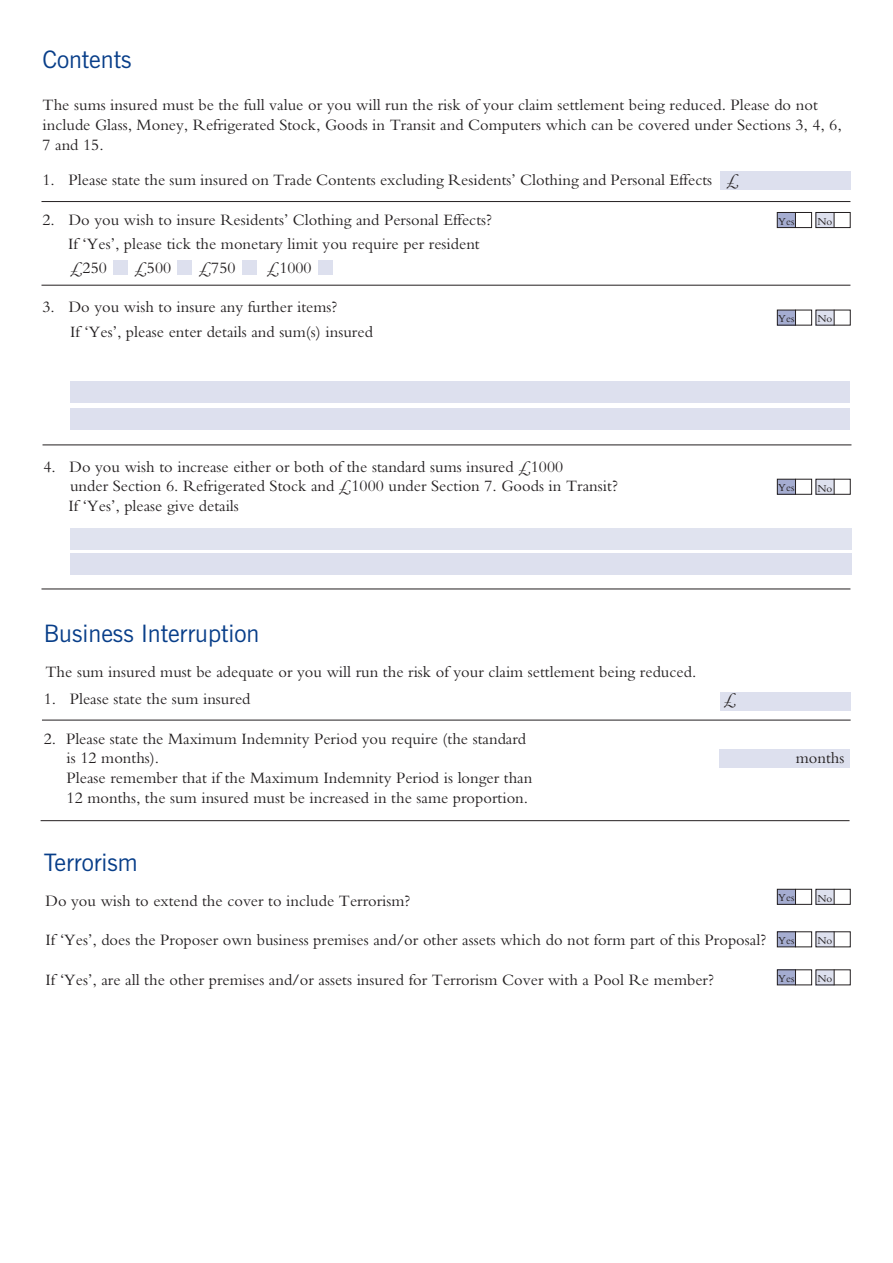
<style>
.page{position:relative;width:893px;height:1263px;background:#fff}
.page>*{position:absolute;margin:0;border:0;box-sizing:border-box;transform-origin:0 0}
.t1{font:24px "News Gothic BT";color:#083e89}
.t2{font:16.5px/19.8px "M Bembo";color:#231f20}
.t3{font:11.25px "M Bembo";color:#231f20}
</style>
<div class="page">
<hr style="left:41px;top:201px;width:809px;height:1px;background:#231f20">
<hr style="left:43px;top:444px;width:808px;height:1px;background:#231f20">
<hr style="left:41px;top:589px;width:809px;height:1px;background:#231f20">
<hr style="left:41px;top:820px;width:808px;height:1px;background:#231f20">
<div style="left:113px;top:260px;width:15px;height:15px;background:#dde0ee"></div>
<div style="left:720px;top:172px;width:130px;height:18px;background:#dde0ee"></div>
<div style="left:720px;top:692px;width:130px;height:19px;background:#dde0ee"></div>
<div style="left:720px;top:750px;width:130px;height:18px;background:#dde0ee"></div>
<div style="left:177px;top:260px;width:15px;height:15px;background:#dde0ee"></div>
<div style="left:242px;top:260px;width:15px;height:15px;background:#dde0ee"></div>
<div style="left:318px;top:260px;width:15px;height:15px;background:#dde0ee"></div>
<div style="left:70px;top:381px;width:779px;height:21px;background:#dde0ee"></div>
<div style="left:70px;top:409px;width:780px;height:21px;background:#dde0ee"></div>
<div style="left:70px;top:553px;width:781px;height:22px;background:#dde0ee"></div>
<div style="left:70px;top:528px;width:781px;height:21px;background:#e0e3ef"></div>
<hr style="left:41px;top:285px;width:809px;height:1px;background:#231f20">
<div style="left:777px;top:212px;width:18px;height:16px;background:#a5add1"></div>
<div style="left:777px;top:212px;width:35px;height:16px;border:1px solid #231f20"></div>
<div style="left:816px;top:212px;width:18px;height:16px;background:#dde0ee"></div>
<svg style="left:795px;top:212px;width:1px;height:16px"></svg>
<div style="left:815px;top:212px;width:36px;height:16px;border:1px solid #231f20"></div>
<svg style="left:834px;top:212px;width:1px;height:16px"></svg>
<div style="left:777px;top:310px;width:19px;height:15px;background:#a5add1"></div>
<div style="left:777px;top:310px;width:35px;height:15px;border:1px solid #231f20"></div>
<div style="left:816px;top:310px;width:18px;height:15px;background:#dde0ee"></div>
<svg style="left:795px;top:310px;width:1px;height:15px"></svg>
<svg style="left:834px;top:310px;width:1px;height:15px"></svg>
<div style="left:777px;top:479px;width:19px;height:15px;background:#a5add1"></div>
<div style="left:777px;top:479px;width:35px;height:16px;border:1px solid #231f20"></div>
<div style="left:816px;top:479px;width:18px;height:16px;background:#dde0ee"></div>
<svg style="left:795px;top:479px;width:1px;height:16px"></svg>
<div style="left:816px;top:479px;width:35px;height:16px;border:1px solid #231f20"></div>
<svg style="left:834px;top:479px;width:1px;height:16px"></svg>
<div style="left:777px;top:889px;width:19px;height:15px;background:#a5add1"></div>
<div style="left:777px;top:889px;width:35px;height:16px;border:1px solid #231f20"></div>
<div style="left:816px;top:889px;width:18px;height:16px;background:#dde0ee"></div>
<svg style="left:795px;top:889px;width:1px;height:16px"></svg>
<div style="left:816px;top:889px;width:35px;height:16px;border:1px solid #231f20"></div>
<svg style="left:834px;top:889px;width:1px;height:16px"></svg>
<div style="left:777px;top:931px;width:19px;height:16px;background:#a5add1"></div>
<div style="left:777px;top:931px;width:35px;height:16px;border:1px solid #231f20"></div>
<div style="left:816px;top:932px;width:18px;height:15px;background:#dde0ee"></div>
<svg style="left:795px;top:931px;width:1px;height:16px"></svg>
<svg style="left:834px;top:931px;width:1px;height:16px"></svg>
<div style="left:777px;top:969px;width:19px;height:16px;background:#a5add1"></div>
<div style="left:777px;top:969px;width:35px;height:16px;border:1px solid #231f20"></div>
<div style="left:816px;top:970px;width:18px;height:15px;background:#dde0ee"></div>
<svg style="left:795px;top:969px;width:1px;height:16px"></svg>
<svg style="left:834px;top:969px;width:1px;height:16px"></svg>
<hr style="left:42px;top:720px;width:809px;height:1px;background:#231f20">
<h1 class="t1" style="left:43px;top:51px;width:90px">Contents</h1>
<p class="t2" style="left:43px;top:97px;width:801px">The sums insured must be the full value or you will run the risk of your claim settlement being reduced. Please do not include Glass, Money, Refrigerated Stock, Goods in Transit and Computers which can be covered under Sections 3, 4, 6,<br>7 and 15.</p>
<p class="t2" style="left:43px;top:172px;width:698px">1. Please state the sum insured on Trade Contents excluding Residents’ Clothing and Personal Effects £</p>
<p class="t2" style="left:68px;top:210px;width:425px;line-height:24px;text-indent:-26px">2. Do you wish to insure Residents’ Clothing and Personal Effects?<br>If ‘Yes’, please tick the monetary limit you require per resident £250</p>
<p class="t2" style="left:134px;top:260px;width:38px">£500</p>
<p class="t2" style="left:199px;top:260px;width:38px">£750</p>
<p class="t2" style="left:267px;top:260px;width:46px">£1000</p>
<p class="t2" style="left:70px;top:297px;width:304px;line-height:24px;text-indent:-28px">3. Do you wish to insure any further items?<br>If ‘Yes’, please enter details and sum(s) insured</p>
<p class="t3" style="left:778px;top:218px;width:18px">Yes</p>
<p class="t3" style="left:817px;top:218px;width:17px">No</p>
<p class="t3" style="left:778px;top:315px;width:18px">Yes</p>
<p class="t3" style="left:817px;top:315px;width:17px">No</p>
<p class="t2" style="left:68px;top:459px;width:551px;text-indent:-25px">4. Do you wish to increase either or both of the standard sums insured £1000<br>under Section 6. Refrigerated Stock and £1000 under Section 7. Goods in Transit?<br>If ‘Yes’, please give details</p>
<p class="t3" style="left:778px;top:484px;width:18px">Yes</p>
<p class="t3" style="left:817px;top:484px;width:17px">No</p>
<h1 class="t1" style="left:44px;top:625px;width:217px">Business Interruption</h1>
<p class="t2" style="left:45px;top:664px;width:652px">The sum insured must be adequate or you will run the risk of your claim settlement being reduced.</p>
<p class="t2" style="left:44px;top:691px;width:208px">1. Please state the sum insured</p>
<p class="t2" style="left:724px;top:691px;width:14px">£</p>
<p class="t2" style="left:67px;top:730px;width:461px;text-indent:-23px">2. Please state the Maximum Indemnity Period you require (the standard is 12 months).</p>
<p class="t2" style="left:67px;top:770px;width:467px">Please remember that if the Maximum Indemnity Period is longer than<br>12 months, the sum insured must be increased in the same proportion.</p>
<p class="t2" style="left:796px;top:750px;width:50px">months</p>
<h1 class="t1" style="left:44px;top:853px;width:95px">Terrorism</h1>
<p class="t2" style="left:45px;top:892px;width:366px">Do you wish to extend the cover to include Terrorism?</p>
<p class="t2" style="left:45px;top:932px;width:722px">If ‘Yes’, does the Proposer own business premises and/or other assets which do not form part of this Proposal?</p>
<p class="t2" style="left:45px;top:972px;width:670px">If ‘Yes’, are all the other premises and/or assets insured for Terrorism Cover with a Pool Re member?</p>
<p class="t3" style="left:778px;top:894px;width:18px">Yes</p>
<p class="t3" style="left:817px;top:894px;width:17px">No</p>
<p class="t3" style="left:778px;top:937px;width:18px">Yes</p>
<p class="t3" style="left:817px;top:937px;width:17px">No</p>
<p class="t3" style="left:778px;top:975px;width:18px">Yes</p>
<p class="t3" style="left:817px;top:975px;width:17px">No</p>
</div>
